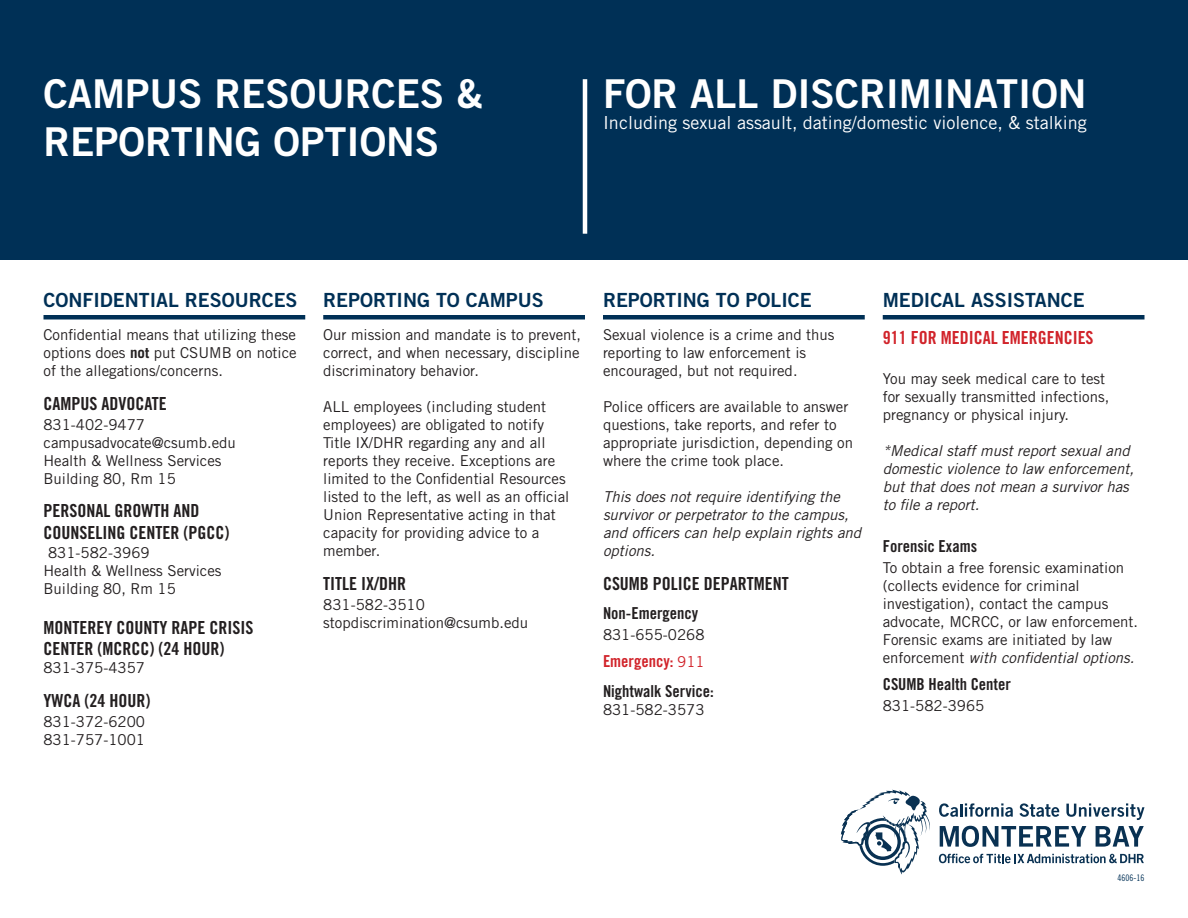
<style>
.page{position:relative;width:1188px;height:918px;background:#fff}
.page>*{position:absolute;margin:0;border:0;box-sizing:border-box;transform-origin:0 0}
.t1{font:39.75px/47.7px "Trade Gothic LT Std Bd 2";color:#fff}
.t2{font:19.5px "Trade Gothic LT Std Bd 2";color:#003056}
.t3{font:18px/21.6px "Trade Gothic LT Std Bd Cn 20";color:#231f20}
.t4{font:18px "Trade Gothic LT Std";color:#fff}
.t5{font:18px "Trade Gothic LT Std Bd Cn 20";color:#d1232a}
.t6{font:16.5px "Trade Gothic LT Std Bd Cn 20";color:#231f20}
.t7{font:16.5px "Trade Gothic LT Std Bd Cn 20";color:#d1232a}
.t8{font:15px/18px "Trade Gothic LT Std";color:#231f20}
.t9{font:italic 15px/18px "Trade Gothic LT Std";color:#231f20}
.t10{font:9px "Trade Gothic LT Std Cn 18";color:#003056}
.s1{font-weight:700}
.s2{font-family:"Trade Gothic LT Std";font-size:15px}
.s3{font-style:italic}
</style>
<div class="page">
<div style="left:0;top:0;width:1188px;height:259px;background:#003056"></div>
<div style="left:44px;top:315px;width:261px;height:5px;background:#003056"></div>
<div style="left:323px;top:315px;width:262px;height:5px;background:#003056"></div>
<div style="left:603px;top:315px;width:262px;height:5px;background:#003056"></div>
<div style="left:883px;top:315px;width:261px;height:5px;background:#003056"></div>
<hr style="left:583px;top:79px;width:4px;height:155px;background:#fff">
<svg style="left:939px;top:803px;width:74px;height:14px"></svg>
<svg style="left:1019px;top:803px;width:40px;height:14px"></svg>
<svg style="left:1066px;top:803px;width:78px;height:17px"></svg>
<svg style="left:940px;top:826px;width:146px;height:21px"></svg>
<svg style="left:1096px;top:826px;width:48px;height:21px"></svg>
<svg style="left:939px;top:854px;width:205px;height:9px"></svg>
<svg style="left:841px;top:790px;width:89px;height:84px"></svg>
<p class="t1" style="left:44px;top:69px;width:441px">CAMPUS RESOURCES &amp;<br>REPORTING OPTIONS</p>
<p class="t1" style="left:603px;top:69px;width:485px">FOR ALL DISCRIMINATION</p>
<p class="t4" style="left:603px;top:112px;width:485px">Including sexual assault, dating/domestic violence, &amp; stalking</p>
<h1 class="t2" style="left:44px;top:288px;width:256px">CONFIDENTIAL RESOURCES</h1>
<p class="t8" style="left:44px;top:326px;width:255px;text-align:justify">Confidential means that utilizing these options does <span class="s1">not</span> put CSUMB on notice of the allegations/concerns.</p>
<h2 class="t3" style="left:44px;top:393px;width:125px">CAMPUS ADVOCATE</h2>
<p class="t8" style="left:44px;top:415px;width:103px">831-402-9477</p>
<p class="t8" style="left:44px;top:433px;width:194px">campusadvocate@csumb.edu<br>Health &amp; Wellness Services</p>
<p class="t8" style="left:44px;top:469px;width:134px">Building 80, Rm 15</p>
<h2 class="t3" style="left:44px;top:500px;width:187px">PERSONAL GROWTH AND<br>COUNSELING CENTER (PGCC)</h2>
<p class="t8" style="left:48px;top:544px;width:103px">831-582-3969</p>
<p class="t8" style="left:44px;top:562px;width:180px">Health &amp; Wellness Services</p>
<p class="t8" style="left:44px;top:580px;width:134px">Building 80, Rm 15</p>
<p class="t3" style="left:44px;top:617px;width:211px">MONTEREY COUNTY RAPE CRISIS<br>CENTER (MCRCC) (24 HOUR)</p>
<p class="t8" style="left:44px;top:659px;width:103px">831-375-4357</p>
<h2 class="t3" style="left:44px;top:690px;width:108px">YWCA (24 HOUR)</h2>
<p class="t8" style="left:44px;top:712px;width:103px">831-372-6200</p>
<p class="t8" style="left:44px;top:730px;width:103px">831-757-1001</p>
<h1 class="t2" style="left:323px;top:288px;width:222px">REPORTING TO CAMPUS</h1>
<p class="t8" style="left:323px;top:326px;width:259px;text-align:justify">Our mission and mandate is to prevent, correct, and when necessary, discipline discriminatory behavior.</p>
<p class="t8" style="left:323px;top:398px;width:224px">ALL employees (including student employees) are obligated to notify</p>
<p class="t8" style="left:323px;top:434px;width:248px">Title IX/DHR regarding any and all reports they receive. Exceptions are limited to the Confidential Resources listed to the left, as well as an official<br>Union Representative acting in that capacity for providing advice to a member.</p>
<h2 class="t3" style="left:323px;top:573px;width:84px">TITLE IX/DHR</h2>
<p class="t8" style="left:323px;top:595px;width:103px">831-582-3510</p>
<p class="t8" style="left:323px;top:613px;width:206px">stopdiscrimination@csumb.edu</p>
<h1 class="t2" style="left:603px;top:288px;width:210px">REPORTING TO POLICE</h1>
<p class="t8" style="left:603px;top:326px;width:233px">Sexual violence is a crime and thus reporting to law enforcement is encouraged, but not required.</p>
<p class="t8" style="left:603px;top:398px;width:252px">Police officers are available to answer questions, take reports, and refer to appropriate jurisdiction, depending on where the crime took place.</p>
<p class="t9" style="left:603px;top:488px;width:260px">This does not require identifying the survivor or perpetrator to the campus, and officers can help explain rights and options.</p>
<h2 class="t3" style="left:603px;top:573px;width:187px">CSUMB POLICE DEPARTMENT</h2>
<h3 class="t6" style="left:603px;top:603px;width:97px">Non-Emergency</h3>
<p class="t8" style="left:603px;top:625px;width:103px">831-655-0268</p>
<h3 class="t7" style="left:603px;top:651px;width:103px">Emergency: <span class="s2">911</span></h3>
<h3 class="t6" style="left:603px;top:682px;width:112px">Nightwalk Service:</h3>
<h3 class="t8" style="left:603px;top:701px;width:103px">831-582-3573</h3>
<h1 class="t2" style="left:883px;top:288px;width:204px">MEDICAL ASSISTANCE</h1>
<h1 class="t5" style="left:883px;top:327px;width:212px">911 FOR MEDICAL EMERGENCIES</h1>
<h1 class="t8" style="left:883px;top:369px;width:228px">You may seek medical care to test for sexually transmitted infections, pregnancy or physical injury.</h1>
<h1 class="t9" style="left:883px;top:442px;width:253px">*Medical staff must report sexual and domestic violence to law enforcement, but that does not mean a survivor has to file a report.</h1>
<h3 class="t6" style="left:883px;top:536px;width:96px">Forensic Exams</h3>
<p class="t8" style="left:883px;top:558px;width:257px">To obtain a free forensic examination (collects evidence for criminal investigation), contact the campus advocate, MCRCC, or law enforcement.<br>Forensic exams are initiated by law enforcement <span class="s3">with confidential options.</span></p>
<h3 class="t6" style="left:883px;top:674px;width:130px">CSUMB Health Center</h3>
<p class="t8" style="left:883px;top:697px;width:103px">831-582-3965</p>
<h1 class="t10" style="left:1118px;top:872px;width:28px">4606-16</h1>
</div>
